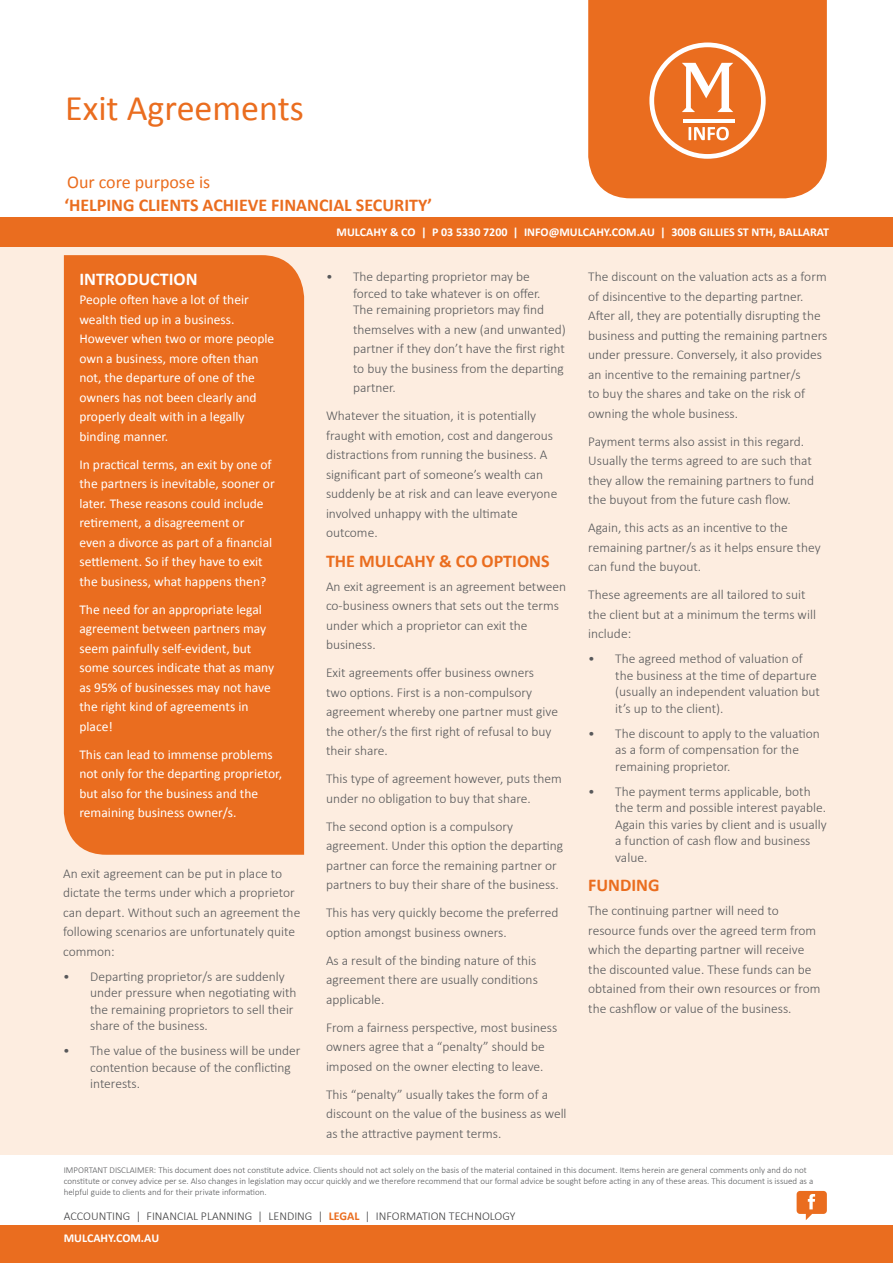
<style>
.page{position:relative;width:893px;height:1263px;background:#fff}
.page>*{position:absolute;margin:0;border:0;box-sizing:border-box;transform-origin:0 0}
.Headline_Orange{font:36px "Calibri";color:#ea6d1f}
.SH2_Blue{font:700 18px "Calibri";color:#ea6d1f}
.SH2_Orange{font:700 18px "Calibri";color:#ea6d1f}
.SH2_Blue-2{font:18px "Calibri";color:#ea6d1f}
.SH2_White{font:700 18px "Calibri";color:#fff}
.B1_Grey{font:300 13.5px/19.5px "Calibri";color:#57585a}
.B1_White{font:13.5px/19.5px "Calibri";color:#fff}
.t1{font:700 12px "Calibri";color:#fff}
.Footer_Departments{font:300 12px "Calibri";color:#3e3e3f}
.B1_Grey-2{font:300 9px/10.8px "Calibri";color:#57585a}
.s1{font-weight:700;color:#ea6d1f}
</style>
<div class="page">
<div style="left:0;top:247px;width:893px;height:954px;background:#fdede0"></div>
<div style="left:64px;top:255px;width:240px;height:600px;background:#ea6d1f"></div>
<div style="left:588px;top:0;width:239px;height:198px;background:#ea6d1f"></div>
<svg style="left:649px;top:43px;width:117px;height:116px"></svg>
<div style="left:0;top:1225px;width:893px;height:38px;background:#ea6d1f"></div>
<div style="left:0;top:217px;width:893px;height:30px;background:#ea6d1f"></div>
<div style="left:0;top:1155px;width:893px;height:50px;background:#fff"></div>
<svg style="left:797px;top:1191px;width:30px;height:29px"></svg>
<p class="Headline_Orange" style="left:65px;top:86px;width:240px">Exit Agreements</p>
<p class="SH2_Blue-2" style="left:67px;top:171px;width:145px">Our core purpose is</p>
<p class="SH2_Blue" style="left:64px;top:193px;width:369px">‘HELPING CLIENTS ACHIEVE FINANCIAL SECURITY’</p>
<p class="SH2_White" style="left:79px;top:267px;width:120px">INTRODUCTION</p>
<p class="B1_White" style="left:79px;top:290px;width:196px">People often have a lot of their wealth tied up in a business.<br>However when two or more people own a business, more often than not, the departure of one of the owners has not been clearly and properly dealt with in a legally binding manner.</p>
<p class="B1_White" style="left:79px;top:454px;width:197px">In practical terms, an exit by one of the partners is inevitable, sooner or later. These reasons could include retirement, a disagreement or<br>even a divorce as part of a financial settlement. So if they have to exit the business, what happens then?</p>
<p class="B1_White" style="left:79px;top:599px;width:196px">The need for an appropriate legal agreement between partners may seem painfully self-evident, but some sources indicate that as many as 95% of businesses may not have the right kind of agreements in place!</p>
<p class="B1_White" style="left:79px;top:744px;width:204px">This can lead to immense problems not only for the departing proprietor, but also for the business and the remaining business owner/s.</p>
<p class="B1_Grey" style="left:63px;top:863px;width:239px">An exit agreement can be put in place to dictate the terms under which a proprietor can depart. Without such an agreement the following scenarios are unfortunately quite common:</p>
<p class="B1_Grey" style="left:90px;top:967px;width:208px;line-height:16.5px;text-indent:-27px">• Departing proprietor/s are suddenly under pressure when negotiating with the remaining proprietors to sell their share of the business.</p>
<p class="B1_Grey" style="left:90px;top:1042px;width:212px;line-height:16.5px;text-indent:-27px">• The value of the business will be under contention because of the conflicting interests.</p>
<p class="t1" style="left:337px;top:224px;width:494px">MULCAHY &amp; CO | P 03 5330 7200 | INFO@MULCAHY.COM.AU | 300B GILLIES ST NTH, BALLARAT</p>
<p class="B1_Grey" style="left:353px;top:268px;width:193px;line-height:16.5px;text-indent:-27px">• The departing proprietor may be forced to take whatever is on offer.<br>The remaining proprietors may find</p>
<p class="B1_Grey" style="left:353px;top:319px;width:214px">themselves with a new (and unwanted) partner if they don’t have the first right to buy the business from the departing partner.</p>
<p class="B1_Grey" style="left:326px;top:405px;width:233px">Whatever the situation, it is potentially fraught with emotion, cost and dangerous distractions from running the business. A significant part of someone’s wealth can suddenly be at risk and can leave everyone involved unhappy with the ultimate outcome.</p>
<p class="SH2_Orange" style="left:326px;top:549px;width:225px">THE MULCAHY &amp; CO OPTIONS</p>
<p class="B1_Grey" style="left:326px;top:576px;width:242px">An exit agreement is an agreement between co-business owners that sets out the terms under which a proprietor can exit the business.</p>
<p class="B1_Grey" style="left:326px;top:662px;width:234px">Exit agreements offer business owners two options. First is a non-compulsory agreement whereby one partner must give the other/s the first right of refusal to buy their share.</p>
<p class="B1_Grey" style="left:326px;top:768px;width:237px">This type of agreement however, puts them under no obligation to buy that share.</p>
<p class="B1_Grey" style="left:326px;top:816px;width:239px">The second option is a compulsory agreement. Under this option the departing partner can force the remaining partner or partners to buy their share of the business.</p>
<p class="B1_Grey" style="left:326px;top:902px;width:234px">This has very quickly become the preferred option amongst business owners.</p>
<p class="B1_Grey" style="left:326px;top:950px;width:213px;text-align:justify">As a result of the binding nature of this agreement there are usually conditions applicable.</p>
<p class="B1_Grey" style="left:326px;top:1017px;width:233px">From a fairness perspective, most business owners agree that a “penalty” should be imposed on the owner electing to leave.</p>
<p class="B1_Grey" style="left:326px;top:1084px;width:242px">This “penalty” usually takes the form of a discount on the value of the business as well as the attractive payment terms.</p>
<p class="B1_Grey" style="left:588px;top:266px;width:240px">The discount on the valuation acts as a form of disincentive to the departing partner.<br>After all, they are potentially disrupting the business and putting the remaining partners under pressure. Conversely, it also provides an incentive to the remaining partner/s<br>to buy the shares and take on the risk of owning the whole business.</p>
<p class="B1_Grey" style="left:588px;top:431px;width:227px">Payment terms also assist in this regard.<br>Usually the terms agreed to are such that they allow the remaining partners to fund the buyout from the future cash flow.</p>
<p class="B1_Grey" style="left:588px;top:517px;width:234px">Again, this acts as an incentive to the remaining partner/s as it helps ensure they can fund the buyout.</p>
<p class="B1_Grey" style="left:588px;top:584px;width:229px">These agreements are all tailored to suit the client but at a minimum the terms will include:</p>
<p class="B1_Grey" style="left:615px;top:650px;width:206px;line-height:16.5px;text-indent:-27px">• The agreed method of valuation of the business at the time of departure (usually an independent valuation but it’s up to the client).</p>
<p class="B1_Grey" style="left:615px;top:724px;width:206px;line-height:16.5px;text-indent:-27px">• The discount to apply to the valuation as a form of compensation for the remaining proprietor.</p>
<p class="B1_Grey" style="left:615px;top:782px;width:213px;line-height:16.5px;text-indent:-27px">• The payment terms applicable, both the term and possible interest payable.<br>Again this varies by client and is usually a function of cash flow and business value.</p>
<p class="SH2_Orange" style="left:588px;top:874px;width:73px">FUNDING</p>
<p class="B1_Grey" style="left:588px;top:900px;width:234px">The continuing partner will need to resource funds over the agreed term from which the departing partner will receive the discounted value. These funds can be obtained from their own resources or from the cashflow or value of the business.</p>
<p class="B1_Grey-2" style="left:64px;top:1164px;width:751px">IMPORTANT DISCLAIMER: This document does not constitute advice. Clients should not act solely on the basis of the material contained in this document. Items herein are general comments only and do not constitute or convey advice per se. Also changes in legislation may occur quickly and we therefore recommend that our formal advice be sought before acting in any of these areas. This document is issued as a helpful guide to clients and for their private information.</p>
<p class="Footer_Departments" style="left:64px;top:1208px;width:453px">ACCOUNTING | FINANCIAL PLANNING | LENDING | <span class="s1">LEGAL</span> | INFORMATION TECHNOLOGY</p>
<p class="t1" style="left:64px;top:1230px;width:97px">MULCAHY.COM.AU</p>
</div>
